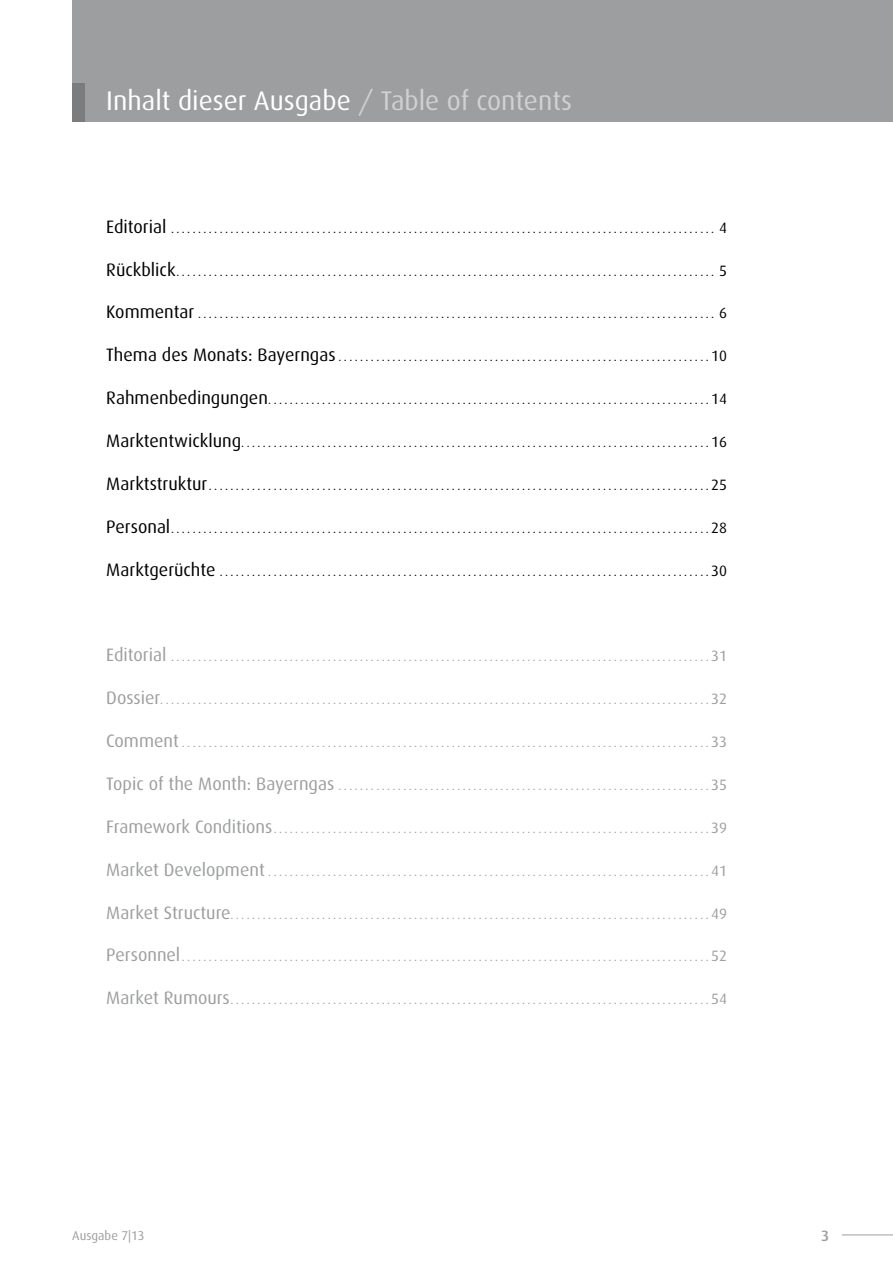
<style>
.page{position:relative;width:893px;height:1263px;background:#fff}
.page>*{position:absolute;margin:0;border:0;box-sizing:border-box;transform-origin:0 0}
.t1{font:27px "Dax";color:#fff}
.t2{font:500 15px "Dax";color:#9c9e9f}
.t3{font:12.75px "Dax";color:#9c9e9f}
.t4{font:12px "Dax";color:#000}
.t5{font:12px "Dax";color:#9c9e9f}
.s1{color:#d0d1d2}
.s2{font-size:18px}
.s3{font-size:15px}
</style>
<div class="page">
<hr style="left:842px;top:1234px;width:51px;height:1px;background:#9c9e9f">
<div style="left:72px;top:0;width:821px;height:122px;background:#9c9e9f"></div>
<div style="left:72px;top:83px;width:13px;height:39px;background:#7b7c7e"></div>
<h1 class="t1" style="left:106px;top:85px;width:467px">Inhalt dieser Ausgabe <span class="s1">/ Table of contents</span></h1>
<p class="t4" style="left:106px;top:222px;width:622px"><span class="s2">Editorial</span> ..................................................................................................... <span class="s3">4</span></p>
<p class="t4" style="left:106px;top:264px;width:622px"><span class="s2">Rückblick</span>.................................................................................................... <span class="s3">5</span></p>
<p class="t4" style="left:106px;top:307px;width:622px"><span class="s2">Kommentar</span> ................................................................................................ <span class="s3">6</span></p>
<p class="t4" style="left:106px;top:350px;width:622px"><span class="s2">Thema des Monats: Bayerngas</span>.....................................................................<span class="s3">10</span></p>
<p class="t4" style="left:106px;top:393px;width:622px"><span class="s2">Rahmenbedingungen</span>..................................................................................<span class="s3">14</span></p>
<p class="t4" style="left:106px;top:436px;width:622px"><span class="s2">Marktentwicklung</span>.......................................................................................<span class="s3">16</span></p>
<p class="t4" style="left:106px;top:479px;width:622px"><span class="s2">Marktstruktur</span>.............................................................................................<span class="s3">25</span></p>
<p class="t4" style="left:106px;top:522px;width:622px"><span class="s2">Personal</span>....................................................................................................<span class="s3">28</span></p>
<p class="t4" style="left:106px;top:564px;width:622px"><span class="s2">Marktgerüchte</span> ...........................................................................................<span class="s3">30</span></p>
<p class="t5" style="left:106px;top:650px;width:622px"><span class="s2">Editorial</span> ....................................................................................................<span class="s3">31</span></p>
<p class="t5" style="left:106px;top:693px;width:622px"><span class="s2">Dossier</span>......................................................................................................<span class="s3">32</span></p>
<p class="t5" style="left:106px;top:736px;width:622px"><span class="s2">Comment</span>..................................................................................................<span class="s3">33</span></p>
<p class="t5" style="left:106px;top:779px;width:622px"><span class="s2">Topic of the Month: Bayerngas</span> .....................................................................<span class="s3">35</span></p>
<p class="t5" style="left:106px;top:822px;width:622px"><span class="s2">Framework Conditions</span>.................................................................................<span class="s3">39</span></p>
<p class="t5" style="left:106px;top:864px;width:622px"><span class="s2">Market Development</span>..................................................................................<span class="s3">41</span></p>
<p class="t5" style="left:106px;top:907px;width:622px"><span class="s2">Market Structure</span>.........................................................................................<span class="s3">49</span></p>
<p class="t5" style="left:106px;top:950px;width:622px"><span class="s2">Personnel</span>..................................................................................................<span class="s3">52</span></p>
<p class="t5" style="left:106px;top:993px;width:622px"><span class="s2">Market Rumours</span>.........................................................................................<span class="s3">54</span></p>
<p class="t3" style="left:72px;top:1228px;width:74px">Ausgabe 7|13</p>
<p class="t2" style="left:821px;top:1227px;width:10px">3</p>
</div>
